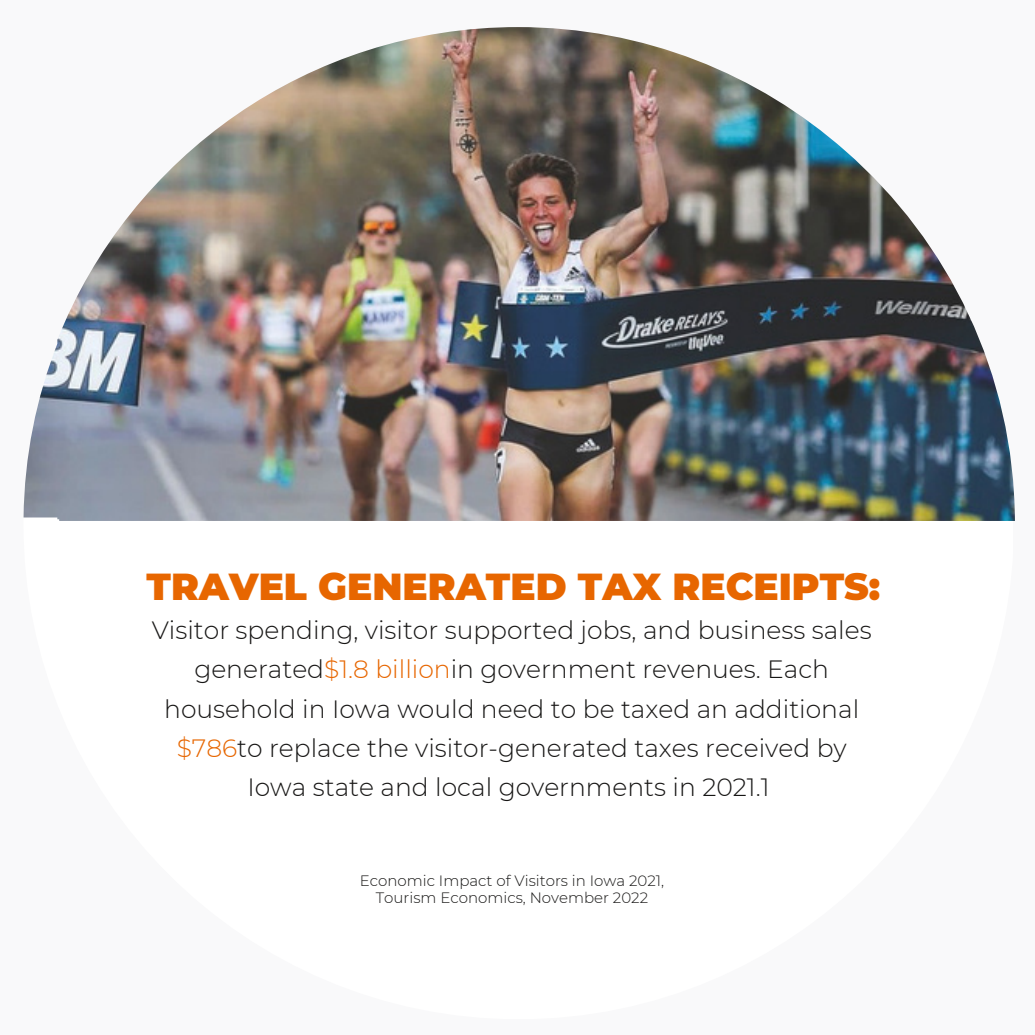
<style>
.page{position:relative;width:1035px;height:1035px;background:#f9f9fa}
.page>*{position:absolute;margin:0;border:0;box-sizing:border-box;transform-origin:0 0}
.t1{font:900 37.5px "Montserrat";color:#e76600}
.t2{font:300 25px/39.5px "Montserrat";color:#171615;text-align:center}
.t3{font:300 15px/17px "Montserrat";color:#171615;text-align:center}
.s1{color:#e76600}
</style>
<div class="page">
<div style="left:23px;top:29px;width:990px;height:990px;background:#fff;border-radius:50%"></div>
<img style="left:24px;top:27px;width:991px;height:493px">
<h1 class="t1" style="left:147px;top:564px;width:735px">TRAVEL GENERATED TAX RECEIPTS:</h1>
<p class="t2" style="left:152px;top:610px;width:721px">Visitor spending, visitor supported jobs, and business sales generated<span class="s1">$1.8 billion</span>in government revenues. Each household in Iowa would need to be taxed an additional <span class="s1">$786</span>to replace the visitor-generated taxes received by Iowa state and local governments in 2021.1</p>
<p class="t3" style="left:360px;top:872px;width:306px">Economic Impact of Visitors in Iowa 2021,<br>Tourism Economics, November 2022</p>
</div>
